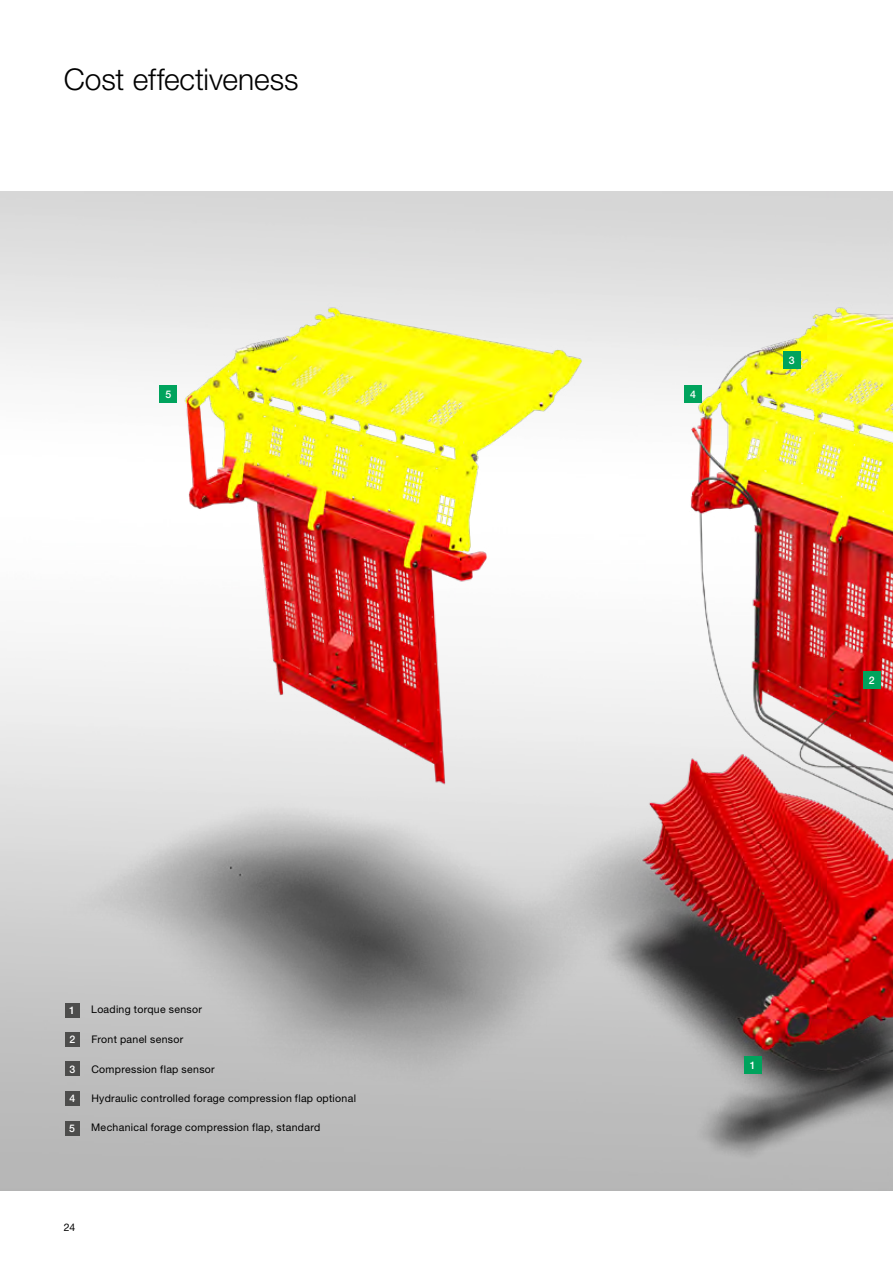
<style>
.page{position:relative;width:893px;height:1263px;background:#fff}
.page>*{position:absolute;margin:0;border:0;box-sizing:border-box;transform-origin:0 0}
.t1{font:300 30px "Helvetica Neue LTW1 G";letter-spacing:-.005em;color:#000}
.t2{font:10.5px "Helvetica Neue LTW1 G";letter-spacing:.03em;color:#000}
.t3{font:500 10.5px "Helvetica Neue LTW1 G";color:#fff}
</style>
<div class="page">
<img style="left:0;top:191px;width:893px;height:1000px">
<div style="left:863px;top:671px;width:17px;height:17px;background:#00a35d"></div>
<div style="left:744px;top:1056px;width:17px;height:17px;background:#00a35d"></div>
<div style="left:783px;top:351px;width:17px;height:18px;background:#00a35d"></div>
<div style="left:685px;top:386px;width:17px;height:17px;background:#00a35d"></div>
<div style="left:160px;top:386px;width:17px;height:17px;background:#00a35d"></div>
<div style="left:65px;top:1121px;width:15px;height:15px;background:#4d4d4c"></div>
<div style="left:65px;top:1003px;width:15px;height:14px;background:#4d4d4c"></div>
<div style="left:65px;top:1032px;width:15px;height:14px;background:#4d4d4c"></div>
<div style="left:65px;top:1061px;width:15px;height:15px;background:#4d4d4c"></div>
<div style="left:65px;top:1091px;width:15px;height:15px;background:#4d4d4c"></div>
<h1 class="t1" style="left:64px;top:61px;width:236px">Cost effectiveness</h1>
<p class="t3" style="left:165px;top:388px;width:7px">5</p>
<p class="t3" style="left:690px;top:388px;width:7px">4</p>
<p class="t3" style="left:789px;top:354px;width:7px">3</p>
<p class="t3" style="left:869px;top:674px;width:7px">2</p>
<p class="t3" style="left:69px;top:1004px;width:7px">1</p>
<p class="t3" style="left:69px;top:1033px;width:7px">2</p>
<p class="t3" style="left:69px;top:1062px;width:7px">3</p>
<p class="t3" style="left:69px;top:1092px;width:7px">4</p>
<p class="t3" style="left:69px;top:1122px;width:7px">5</p>
<p class="t2" style="left:91px;top:1003px;width:112px">Loading torque sensor</p>
<p class="t2" style="left:91px;top:1033px;width:93px">Front panel sensor</p>
<p class="t2" style="left:91px;top:1062px;width:125px">Compression flap sensor</p>
<p class="t2" style="left:91px;top:1092px;width:266px">Hydraulic controlled forage compression flap optional</p>
<p class="t2" style="left:91px;top:1121px;width:231px">Mechanical forage compression flap, standard</p>
<p class="t2" style="left:64px;top:1220px;width:13px">24</p>
<p class="t3" style="left:750px;top:1058px;width:7px">1</p>
</div>
